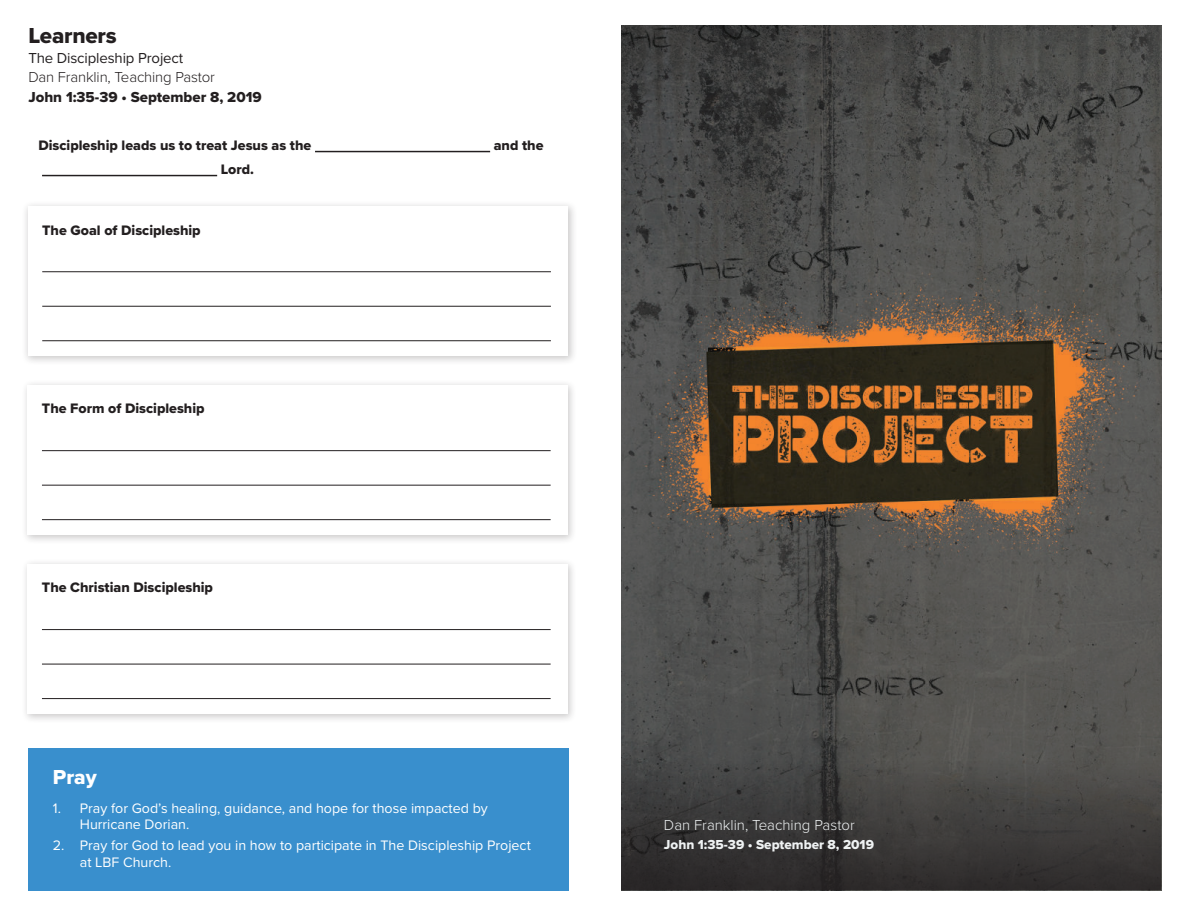
<style>
.page{position:relative;width:1188px;height:918px;background:#fff}
.page>*{position:absolute;margin:0;border:0;box-sizing:border-box;transform-origin:0 0}
.t1{font:22.5px "Proxima Nova Extrabld";letter-spacing:-.01em;color:#231f20}
.t2{font:21px "Proxima Nova Extrabld";color:#fff}
.t3{font:15px "Proxima Nova Extrabld";color:#231f20}
.t4{font:300 15px "Proxima Nova";color:#eff2f3}
.t5{font:300 15px "Proxima Nova";letter-spacing:-.01em;color:#231f20}
.t6{font:15px "Proxima Nova";letter-spacing:-.01em;color:#231f20}
.t7{font:14.25px/16.5px "Proxima Nova";color:#fff}
.t8{font:14.25px "Proxima Nova Extrabld";color:#231f20}
.t9{font:13.5px "Proxima Nova Extrabld";color:#eff2f3}
</style>
<div class="page">
<div style="left:28px;top:748px;width:540px;height:143px;background:#398fcd"></div>
<img style="left:621px;top:25px;width:541px;height:866px">
<svg style="left:621px;top:725px;width:540px;height:165px"></svg>
<div style="left:21px;top:558px;width:556px;height:166px;background:#231f20;opacity:.6"></div>
<div style="left:28px;top:565px;width:540px;height:149px;background:#fff"></div>
<hr style="left:42px;top:629px;width:509px;height:1px;background:#231f20">
<hr style="left:42px;top:664px;width:509px;height:1px;background:#231f20">
<hr style="left:42px;top:698px;width:509px;height:1px;background:#231f20">
<div style="left:21px;top:380px;width:556px;height:165px;background:#231f20;opacity:.6"></div>
<div style="left:28px;top:386px;width:540px;height:149px;background:#fff"></div>
<hr style="left:42px;top:450px;width:509px;height:1px;background:#231f20">
<hr style="left:42px;top:485px;width:509px;height:1px;background:#231f20">
<hr style="left:42px;top:519px;width:509px;height:1px;background:#231f20">
<div style="left:21px;top:201px;width:556px;height:165px;background:#231f20;opacity:.6"></div>
<div style="left:28px;top:207px;width:540px;height:149px;background:#fff"></div>
<hr style="left:42px;top:271px;width:509px;height:1px;background:#231f20">
<hr style="left:42px;top:306px;width:509px;height:1px;background:#231f20">
<hr style="left:42px;top:340px;width:509px;height:1px;background:#231f20">
<hr style="left:315px;top:151px;width:175px;height:1px;background:#231f20">
<hr style="left:42px;top:175px;width:175px;height:1px;background:#231f20">
<h1 class="t1" style="left:28px;top:26px;width:90px">Learners</h1>
<p class="t6" style="left:28px;top:51px;width:156px">The Discipleship Project</p>
<p class="t5" style="left:28px;top:71px;width:188px">Dan Franklin, Teaching Pastor</p>
<p class="t3" style="left:28px;top:90px;width:235px">John 1:35-39 • September 8, 2019</p>
<p class="t8" style="left:38px;top:139px;width:274px">Discipleship leads us to treat Jesus as the</p>
<p class="t8" style="left:494px;top:139px;width:51px">and the</p>
<p class="t8" style="left:221px;top:163px;width:35px">Lord.</p>
<p class="t8" style="left:42px;top:224px;width:160px">The Goal of Discipleship</p>
<p class="t8" style="left:42px;top:403px;width:164px">The Form of Discipleship</p>
<p class="t8" style="left:42px;top:582px;width:173px">The Christian Discipleship</p>
<h2 class="t2" style="left:53px;top:769px;width:45px">Pray</h2>
<p class="t7" style="left:80px;top:801px;width:409px;text-indent:-27px">1. Pray for God’s healing, guidance, and hope for those impacted by<br>Hurricane Dorian.</p>
<p class="t7" style="left:80px;top:838px;width:452px;text-indent:-27px">2. Pray for God to lead you in how to participate in The Discipleship Project at LBF Church.</p>
<p class="t4" style="left:664px;top:818px;width:192px">Dan Franklin, Teaching Pastor</p>
<p class="t9" style="left:664px;top:839px;width:212px">John 1:35-39 • September 8, 2019</p>
</div>
